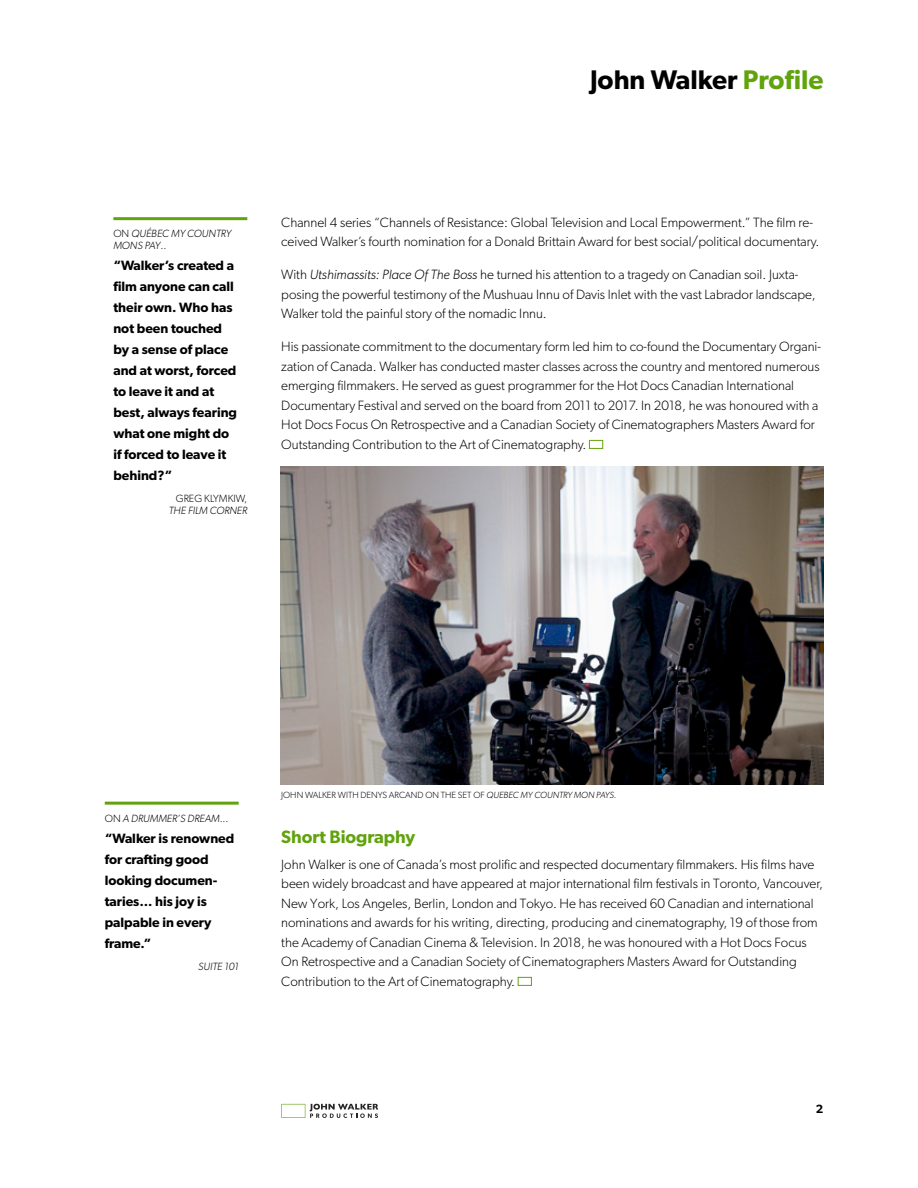
<style>
.page{position:relative;width:918px;height:1188px;background:#fff}
.page>*{position:absolute;margin:0;border:0;box-sizing:border-box;transform-origin:0 0}
.t1{font:600 27px "Gibson";color:#000}
.t2{font:600 18px "Gibson";color:#61a30d}
.t3{font:300 13.5px/19.5px "Gibson";color:#000}
.t4{font:600 13.5px/21px "Gibson";color:#000}
.t5{font:600 12px "Gibson";color:#000}
.t6{font:italic 300 10.5px/12px "Gibson";color:#000}
.t7{font:300 10.5px "Gibson";color:#000}
.t8{font:300 9px "Gibson";color:#000}
.s1{color:#61a30d}
.s2{font-style:normal}
.s3{font-style:italic}
</style>
<div class="page">
<svg style="left:281px;top:1104px;width:97px;height:14px"></svg>
<div style="left:589px;top:440px;width:14px;height:9px;border:1px solid #61a30d"></div>
<img style="left:281px;top:467px;width:543px;height:317px">
<hr style="left:105px;top:802px;width:134px;height:3px;background:#61a30d">
<div style="left:518px;top:977px;width:14px;height:9px;border:1px solid #61a30d"></div>
<hr style="left:113px;top:217px;width:134px;height:3px;background:#61a30d">
<h1 class="t1" style="left:590px;top:64px;width:235px">John Walker <span class="s1">Profile</span></h1>
<p class="t6" style="left:113px;top:227px;width:119px"><span class="s2">ON</span> QUÉBEC MY COUNTRY<br>MONS PAY<span class="s2">..</span></p>
<p class="t4" style="left:113px;top:255px;width:125px">“Walker’s created a film anyone can call their own. Who has not been touched by a sense of place and at worst, forced to leave it and at best, always fearing what one might do if forced to leave it behind?”</p>
<p class="t7" style="left:176px;top:492px;width:73px">GREG KLYMKIW,</p>
<p class="t6" style="left:169px;top:505px;width:80px">THE FILM CORNER</p>
<p class="t3" style="left:281px;top:212px;width:539px">Channel 4 series “Channels of Resistance: Global Television and Local Empowerment.” The film re&shy;ceived Walker’s fourth nomination for a Donald Brittain Award for best social/political documentary.</p>
<p class="t3" style="left:281px;top:265px;width:536px">With <span class="s3">Utshimassits: Place Of The Boss</span> he turned his attention to a tragedy on Canadian soil. Juxta&shy;posing the powerful testimony of the Mushuau Innu of Davis Inlet with the vast Labrador landscape,<br>Walker told the painful story of the nomadic Innu.</p>
<p class="t3" style="left:281px;top:337px;width:541px">His passionate commitment to the documentary form led him to co-found the Documentary Organi&shy;zation of Canada. Walker has conducted master classes across the country and mentored numerous emerging filmmakers. He served as guest programmer for the Hot Docs Canadian International Documentary Festival and served on the board from 2011 to 2017. In 2018, he was honoured with a Hot Docs Focus On Retrospective and a Canadian Society of Cinematographers Masters Award for Outstanding Contribution to the Art of Cinematography.</p>
<p class="t6" style="left:105px;top:812px;width:125px"><span class="s2">ON</span> A DRUMMER’S DREAM<span class="s2">...</span></p>
<p class="t4" style="left:105px;top:827px;width:131px">“Walker is renowned for crafting good looking documen&shy;taries… his joy is palpable in every frame.”</p>
<p class="t6" style="left:198px;top:960px;width:42px">SUITE 101</p>
<p class="t8" style="left:281px;top:789px;width:337px">JOHN WALKER WITH DENYS ARCAND ON THE SET OF <span class="s3">QUEBEC MY COUNTRY MON PAYS</span>.</p>
<h2 class="t2" style="left:281px;top:826px;width:136px">Short Biography</h2>
<p class="t3" style="left:281px;top:854px;width:543px">John Walker is one of Canada’s most prolific and respected documentary filmmakers. His films have been widely broadcast and have appeared at major international film festivals in Toronto, Vancouver, New York, Los Angeles, Berlin, London and Tokyo. He has received 60 Canadian and international nominations and awards for his writing, directing, producing and cinematography, 19 of those from the Academy of Canadian Cinema &amp; Television. In 2018, he was honoured with a Hot Docs Focus On Retrospective and a Canadian Society of Cinematographers Masters Award for Outstanding Contribution to the Art of Cinematography.</p>
<p class="t5" style="left:816px;top:1102px;width:9px">2</p>
</div>
